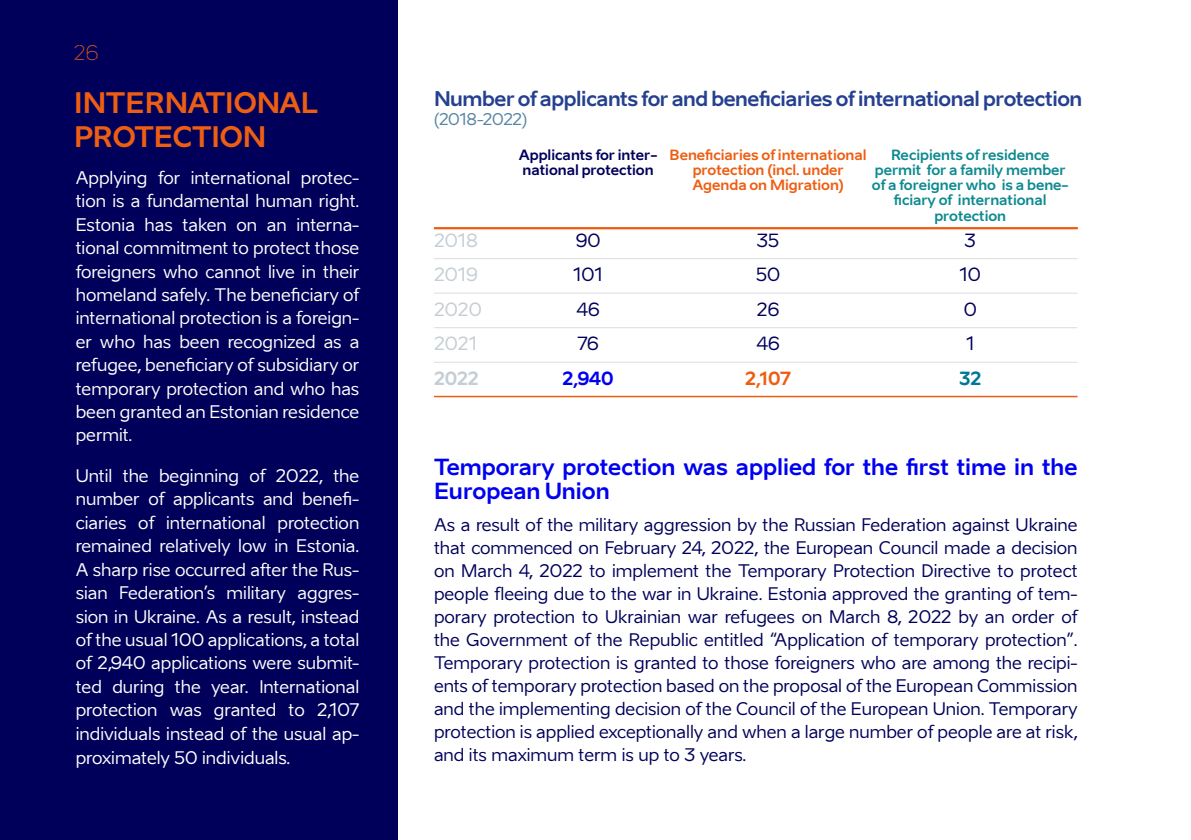
<style>
.page{position:relative;width:1191px;height:840px;background:#fff}
.page>*{position:absolute;margin:0;border:0;box-sizing:border-box;transform-origin:0 0}
.t1{font:700 28px/34px "Aino";letter-spacing:-.005em;color:#ee5e12}
.t2{font:700 22px/24px "Aino";color:#0000f0}
.t3{font:700 20px "Aino";letter-spacing:-.02em;color:#25408f}
.t4{font:20px "Aino Headline";color:#ee5e12}
.t5{font:18px "Aino";color:#00005a}
.t6{font:18px "Aino";color:#c4ced4}
.t7{font:700 18px "Aino";color:#0000f0}
.t8{font:700 18px "Aino";color:#ee5e12}
.t9{font:700 18px "Aino";color:#c4ced4}
.t10{font:700 18px "Aino";color:#007796}
.t11{font:17.2px/23.4px "Aino";color:#fff;text-align:justify}
.t12{font:17.2px/23px "Aino";color:#00005a;text-align:justify}
.t13{font:16px "Aino";letter-spacing:-.02em;color:#5784a5}
.t14{font:700 14px/15.2px "Aino";color:#0f8a90;text-align:center}
.t15{font:700 14px "Aino";color:#ee5e12}
.t16{font:700 14px "Aino";color:#00005a}
.s1{color:#00005a}
</style>
<div class="page">
<div style="left:0;top:0;width:398px;height:839px;background:#00005a"></div>
<hr style="left:434px;top:227px;width:643px;height:2px;background:#ee5e12">
<hr style="left:434px;top:258px;width:643px;height:1px;background:#dcddde">
<hr style="left:434px;top:292px;width:643px;height:1px;background:#dcddde">
<hr style="left:434px;top:327px;width:643px;height:1px;background:#dcddde">
<hr style="left:434px;top:361px;width:643px;height:1px;background:#dcddde">
<hr style="left:434px;top:395px;width:643px;height:2px;background:#ee5e12">
<p class="t4" style="left:73px;top:40px;width:27px">26</p>
<p class="t3" style="left:434px;top:86px;width:650px">Number of applicants for and beneficiaries of international protection</p>
<p class="t13" style="left:434px;top:110px;width:95px">(2018-2022)</p>
<h1 class="t1" style="left:74px;top:86px;width:245px">INTERNATIONAL<br>PROTECTION</h1>
<p class="t15" style="left:519px;top:146px;width:349px"><span class="s1">Applicants for inter-</span> Beneficiaries of international</p>
<p class="t14" style="left:891px;top:147px;width:160px">Recipients of residence</p>
<p class="t16" style="left:522px;top:161px;width:132px">national protection</p>
<p class="t15" style="left:692px;top:161px;width:152px">protection (incl. under</p>
<p class="t14" style="left:875px;top:162px;width:192px">permit for a family member</p>
<p class="t15" style="left:692px;top:176px;width:153px">Agenda on Migration)</p>
<p class="t14" style="left:872px;top:177px;width:198px">of a foreigner who is a bene&shy;ficiary of international protection</p>
<p class="t11" style="left:76px;top:166px;width:285px">Applying for international protec&shy;tion is a fundamental human right.<br>Estonia has taken on an interna&shy;tional commitment to protect those foreigners who cannot live in their homeland safely. The beneficiary of international protection is a foreign&shy;er who has been recognized as a refugee, beneficiary of subsidiary or temporary protection and who has been granted an Estonian residence permit.</p>
<p class="t11" style="left:76px;top:464px;width:285px">Until the beginning of 2022, the number of applicants and benefi&shy;ciaries of international protection remained relatively low in Estonia.<br>A sharp rise occurred after the Rus&shy;sian Federation’s military aggres&shy;sion in Ukraine. As a result, instead of the usual 100 applications, a total of 2,940 applications were submit&shy;ted during the year. International protection was granted to 2,107 individuals instead of the usual ap&shy;proximately 50 individuals.</p>
<p class="t2" style="left:434px;top:454px;width:645px">Temporary protection was applied for the first time in the<br>European Union</p>
<p class="t6" style="left:434px;top:229px;width:46px">2018</p>
<p class="t5" style="left:575px;top:229px;width:26px">90</p>
<p class="t5" style="left:757px;top:229px;width:24px">35</p>
<p class="t5" style="left:964px;top:229px;width:13px">3</p>
<p class="t6" style="left:434px;top:264px;width:45px">2019</p>
<p class="t5" style="left:573px;top:264px;width:31px">101</p>
<p class="t5" style="left:756px;top:264px;width:26px">50</p>
<p class="t5" style="left:959px;top:264px;width:23px">10</p>
<p class="t6" style="left:434px;top:298px;width:49px">2020</p>
<p class="t5" style="left:576px;top:298px;width:25px">46</p>
<p class="t5" style="left:757px;top:298px;width:24px">26</p>
<p class="t5" style="left:963px;top:298px;width:15px">0</p>
<p class="t6" style="left:434px;top:333px;width:44px">2021</p>
<p class="t5" style="left:577px;top:333px;width:23px">76</p>
<p class="t5" style="left:756px;top:333px;width:25px">46</p>
<p class="t5" style="left:966px;top:333px;width:10px">1</p>
<p class="t9" style="left:434px;top:366px;width:46px">2022</p>
<p class="t7" style="left:562px;top:366px;width:53px">2,940</p>
<p class="t8" style="left:745px;top:366px;width:47px">2,107</p>
<p class="t10" style="left:959px;top:366px;width:24px">32</p>
<p class="t12" style="left:434px;top:512px;width:645px">As a result of the military aggression by the Russian Federation against Ukraine that commenced on February 24, 2022, the European Council made a decision on March 4, 2022 to implement the Temporary Protection Directive to protect people fleeing due to the war in Ukraine. Estonia approved the granting of tem&shy;porary protection to Ukrainian war refugees on March 8, 2022 by an order of the Government of the Republic entitled “Application of temporary protection”.<br>Temporary protection is granted to those foreigners who are among the recipi&shy;ents of temporary protection based on the proposal of the European Commission and the implementing decision of the Council of the European Union. Temporary protection is applied exceptionally and when a large number of people are at risk, and its maximum term is up to 3 years.</p>
</div>
